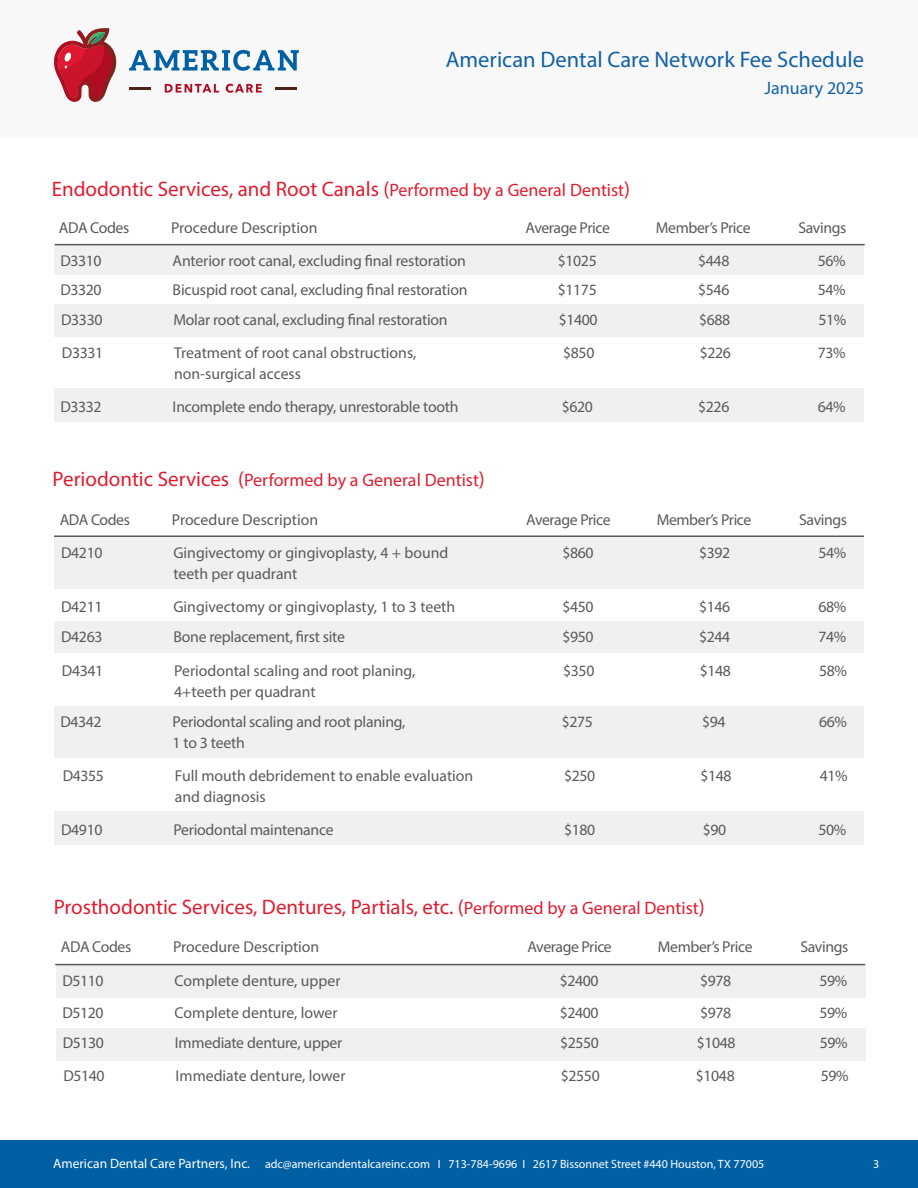
<style>
.page{position:relative;width:918px;height:1188px;background:#fff}
.page>*{position:absolute;margin:0;border:0;box-sizing:border-box;transform-origin:0 0}
.t1{font:22.5px "Myriad Pro";color:#1361a7}
.t2{font:21px "Myriad Pro";color:#e01d30}
.t3{font:18px "Myriad Pro";color:#e01d30}
.t4{font:18px "Myriad Pro";color:#1361a7}
.t5{font:15.75px/21px "Myriad Pro";letter-spacing:-.015em;color:#5a5a5a}
.t6{font:12px "Myriad Pro";color:#fff}
.s1{font-size:18px}
.s2{font-size:21px}
.s3{font-size:13.5px}
</style>
<div class="page">
<div style="left:0;top:0;width:918px;height:136px;background:#f8f8f8"></div>
<svg style="left:54px;top:28px;width:63px;height:74px"></svg>
<svg style="left:165px;top:84px;width:54px;height:9px"></svg>
<svg style="left:226px;top:84px;width:36px;height:9px"></svg>
<hr style="left:129px;top:87px;width:21px;height:3px;background:#4d241a">
<hr style="left:275px;top:87px;width:21px;height:3px;background:#4d241a">
<svg style="left:129px;top:50px;width:170px;height:21px"></svg>
<div style="left:0;top:1140px;width:918px;height:48px;background:#0060a3"></div>
<div style="left:55px;top:304px;width:809px;height:33px;background:#f0f0f0"></div>
<div style="left:54px;top:388px;width:809px;height:34px;background:#f0f0f0"></div>
<div style="left:55px;top:621px;width:809px;height:32px;background:#f0f0f0"></div>
<div style="left:55px;top:536px;width:809px;height:53px;background:#f0f0f0"></div>
<hr style="left:54px;top:536px;width:810px;height:1px;background:#5a5a5a">
<div style="left:54px;top:707px;width:809px;height:51px;background:#f0f0f0"></div>
<div style="left:55px;top:812px;width:809px;height:33px;background:#f0f0f0"></div>
<div style="left:56px;top:964px;width:809px;height:34px;background:#f0f0f0"></div>
<hr style="left:55px;top:964px;width:810px;height:1px;background:#5a5a5a">
<div style="left:56px;top:1028px;width:810px;height:33px;background:#f0f0f0"></div>
<div style="left:54px;top:244px;width:809px;height:31px;background:#f0f0f0"></div>
<hr style="left:55px;top:244px;width:810px;height:1px;background:#5a5a5a">
<p class="t1" style="left:446px;top:46px;width:420px">American Dental Care Network Fee Schedule</p>
<p class="t4" style="left:765px;top:77px;width:101px">January 2025</p>
<p class="t2" style="left:52px;top:176px;width:580px">Endodontic Services, and Root Canals (<span class="s1">Performed by a General Dentist</span>)</p>
<p class="t5" style="left:59px;top:217px;width:72px">ADA Codes</p>
<p class="t5" style="left:171px;top:217px;width:148px">Procedure Description</p>
<p class="t5" style="left:525px;top:217px;width:86px">Average Price</p>
<p class="t5" style="left:656px;top:217px;width:96px">Member’s Price</p>
<p class="t5" style="left:798px;top:217px;width:49px">Savings</p>
<p class="t5" style="left:60px;top:250px;width:43px">D3310</p>
<p class="t5" style="left:173px;top:250px;width:295px">Anterior root canal, excluding final restoration</p>
<p class="t5" style="left:558px;top:250px;width:40px">$1025</p>
<p class="t5" style="left:698px;top:250px;width:33px">$448</p>
<p class="t5" style="left:818px;top:250px;width:29px">56%</p>
<p class="t5" style="left:60px;top:279px;width:43px">D3320</p>
<p class="t5" style="left:173px;top:279px;width:296px">Bicuspid root canal, excluding final restoration</p>
<p class="t5" style="left:558px;top:279px;width:40px">$1175</p>
<p class="t5" style="left:698px;top:279px;width:33px">$546</p>
<p class="t5" style="left:818px;top:279px;width:29px">54%</p>
<p class="t5" style="left:61px;top:309px;width:43px">D3330</p>
<p class="t5" style="left:173px;top:309px;width:276px">Molar root canal, excluding final restoration</p>
<p class="t5" style="left:559px;top:309px;width:40px">$1400</p>
<p class="t5" style="left:699px;top:309px;width:33px">$688</p>
<p class="t5" style="left:818px;top:309px;width:29px">51%</p>
<p class="t5" style="left:62px;top:341px;width:43px">D3331</p>
<p class="t5" style="left:174px;top:341px;width:244px">Treatment of root canal obstructions,</p>
<p class="t5" style="left:174px;top:362px;width:128px">non-surgical access</p>
<p class="t5" style="left:563px;top:341px;width:33px">$850</p>
<p class="t5" style="left:700px;top:341px;width:33px">$226</p>
<p class="t5" style="left:818px;top:341px;width:29px">73%</p>
<p class="t5" style="left:60px;top:395px;width:43px">D3332</p>
<p class="t5" style="left:173px;top:395px;width:287px">Incomplete endo therapy, unrestorable tooth</p>
<p class="t5" style="left:562px;top:395px;width:33px">$620</p>
<p class="t5" style="left:698px;top:395px;width:33px">$226</p>
<p class="t5" style="left:818px;top:395px;width:29px">64%</p>
<p class="t3" style="left:52px;top:469px;width:434px"><span class="s2">Periodontic Services (</span>Performed by a General Dentist<span class="s2">)</span></p>
<p class="t5" style="left:60px;top:509px;width:72px">ADA Codes</p>
<p class="t5" style="left:172px;top:509px;width:148px">Procedure Description</p>
<p class="t5" style="left:526px;top:509px;width:86px">Average Price</p>
<p class="t5" style="left:657px;top:509px;width:96px">Member’s Price</p>
<p class="t5" style="left:799px;top:509px;width:49px">Savings</p>
<p class="t5" style="left:61px;top:542px;width:43px">D4210</p>
<p class="t5" style="left:173px;top:542px;width:277px">Gingivectomy or gingivoplasty, 4 + bound teeth per quadrant</p>
<p class="t5" style="left:563px;top:542px;width:33px">$860</p>
<p class="t5" style="left:699px;top:542px;width:33px">$392</p>
<p class="t5" style="left:818px;top:542px;width:29px">54%</p>
<p class="t5" style="left:61px;top:596px;width:43px">D4211</p>
<p class="t5" style="left:173px;top:596px;width:283px">Gingivectomy or gingivoplasty, 1 to 3 teeth</p>
<p class="t5" style="left:563px;top:596px;width:33px">$450</p>
<p class="t5" style="left:699px;top:596px;width:33px">$146</p>
<p class="t5" style="left:818px;top:596px;width:29px">68%</p>
<p class="t5" style="left:61px;top:626px;width:43px">D4263</p>
<p class="t5" style="left:173px;top:626px;width:173px">Bone replacement, first site</p>
<p class="t5" style="left:563px;top:626px;width:33px">$950</p>
<p class="t5" style="left:699px;top:626px;width:33px">$244</p>
<p class="t5" style="left:818px;top:626px;width:29px">74%</p>
<p class="t5" style="left:62px;top:660px;width:43px">D4341</p>
<p class="t5" style="left:174px;top:660px;width:243px">Periodontal scaling and root planing,</p>
<p class="t5" style="left:174px;top:681px;width:143px">4+teeth per quadrant</p>
<p class="t5" style="left:563px;top:660px;width:33px">$350</p>
<p class="t5" style="left:700px;top:660px;width:33px">$148</p>
<p class="t5" style="left:819px;top:660px;width:29px">58%</p>
<p class="t5" style="left:60px;top:711px;width:43px">D4342</p>
<p class="t5" style="left:173px;top:711px;width:234px">Periodontal scaling and root planing,</p>
<p class="t5" style="left:173px;top:732px;width:74px">1 to 3 teeth</p>
<p class="t5" style="left:562px;top:711px;width:33px">$275</p>
<p class="t5" style="left:702px;top:711px;width:25px">$94</p>
<p class="t5" style="left:819px;top:711px;width:29px">66%</p>
<p class="t5" style="left:63px;top:765px;width:43px">D4355</p>
<p class="t5" style="left:175px;top:765px;width:300px">Full mouth debridement to enable evaluation and diagnosis</p>
<p class="t5" style="left:564px;top:765px;width:33px">$250</p>
<p class="t5" style="left:701px;top:765px;width:33px">$148</p>
<p class="t5" style="left:820px;top:765px;width:29px">41%</p>
<p class="t5" style="left:61px;top:819px;width:43px">D4910</p>
<p class="t5" style="left:173px;top:819px;width:162px">Periodontal maintenance</p>
<p class="t5" style="left:564px;top:819px;width:33px">$180</p>
<p class="t5" style="left:703px;top:819px;width:25px">$90</p>
<p class="t5" style="left:818px;top:819px;width:29px">50%</p>
<p class="t2" style="left:54px;top:894px;width:653px">Prosthodontic Services, Dentures, Partials, etc. (<span class="s1">Performed by a General Dentist</span>)</p>
<p class="t5" style="left:61px;top:936px;width:72px">ADA Codes</p>
<p class="t5" style="left:173px;top:936px;width:148px">Procedure Description</p>
<p class="t5" style="left:527px;top:936px;width:86px">Average Price</p>
<p class="t5" style="left:658px;top:936px;width:96px">Member’s Price</p>
<p class="t5" style="left:800px;top:936px;width:49px">Savings</p>
<p class="t5" style="left:62px;top:970px;width:43px">D5110</p>
<p class="t5" style="left:175px;top:970px;width:167px">Complete denture, upper</p>
<p class="t5" style="left:560px;top:970px;width:40px">$2400</p>
<p class="t5" style="left:700px;top:970px;width:33px">$978</p>
<p class="t5" style="left:820px;top:970px;width:29px">59%</p>
<p class="t5" style="left:62px;top:1002px;width:43px">D5120</p>
<p class="t5" style="left:175px;top:1002px;width:165px">Complete denture, lower</p>
<p class="t5" style="left:560px;top:1002px;width:40px">$2400</p>
<p class="t5" style="left:700px;top:1002px;width:33px">$978</p>
<p class="t5" style="left:820px;top:1002px;width:29px">59%</p>
<p class="t5" style="left:63px;top:1032px;width:43px">D5130</p>
<p class="t5" style="left:175px;top:1032px;width:169px">Immediate denture, upper</p>
<p class="t5" style="left:560px;top:1032px;width:40px">$2550</p>
<p class="t5" style="left:697px;top:1032px;width:40px">$1048</p>
<p class="t5" style="left:820px;top:1032px;width:29px">59%</p>
<p class="t5" style="left:63px;top:1065px;width:43px">D5140</p>
<p class="t5" style="left:176px;top:1065px;width:171px">Immediate denture, lower</p>
<p class="t5" style="left:561px;top:1065px;width:40px">$2550</p>
<p class="t5" style="left:696px;top:1065px;width:40px">$1048</p>
<p class="t5" style="left:821px;top:1065px;width:29px">59%</p>
<p class="t6" style="left:53px;top:1156px;width:713px"><span class="s3">American Dental Care Partners, Inc.</span> adc@americandentalcareinc.com I 713-784-9696 I 2617 Bissonnet Street #440 Houston, TX 77005</p>
<p class="t6" style="left:873px;top:1157px;width:8px">3</p>
</div>
